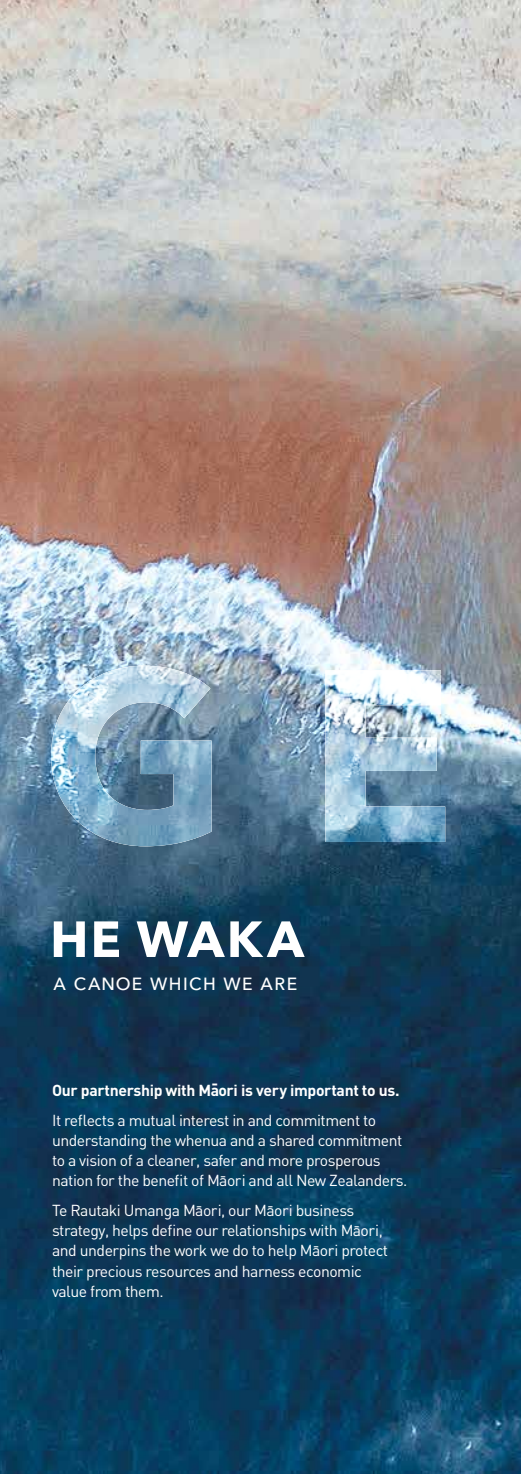
<style>
.page{position:relative;width:521px;height:1474px;background:#fff}
.page>*{position:absolute;margin:0;border:0;box-sizing:border-box;transform-origin:0 0}
.t1{font:700 50.23px "Avenir Next LT Pro";letter-spacing:.045em;color:#fff}
.t2{font:500 17.5px "Avenir Next LT Pro";letter-spacing:.08em;color:#fff}
.t3{font:15.75px/20.1px "DIN";letter-spacing:-.03em;color:#fff}
.t4{font:700 15.75px "DIN";letter-spacing:-.02em;color:#fff}
</style>
<div class="page">
<img style="left:0;top:0;width:521px;height:1473px">
<img style="left:51px;top:665px;width:394px;height:181px">
<h1 class="t1" style="left:50px;top:895px;width:255px">HE WAKA</h1>
<p class="t2" style="left:53px;top:969px;width:245px">A CANOE WHICH WE ARE</p>
<p class="t4" style="left:52px;top:1079px;width:349px">Our partnership with Ma-ori is very important to us.</p>
<p class="t3" style="left:52px;top:1110px;width:357px">It reflects a mutual interest in and commitment to understanding the whenua and a shared commitment to a vision of a cleaner, safer and more prosperous nation for the benefit of Ma-ori and all New Zealanders.</p>
<p class="t3" style="left:52px;top:1200px;width:337px">Te Rautaki Umanga Ma-ori, our Ma-ori business strategy, helps define our relationships with Ma-ori, and underpins the work we do to help Ma-ori protect their precious resources and harness economic value from them.</p>
</div>
